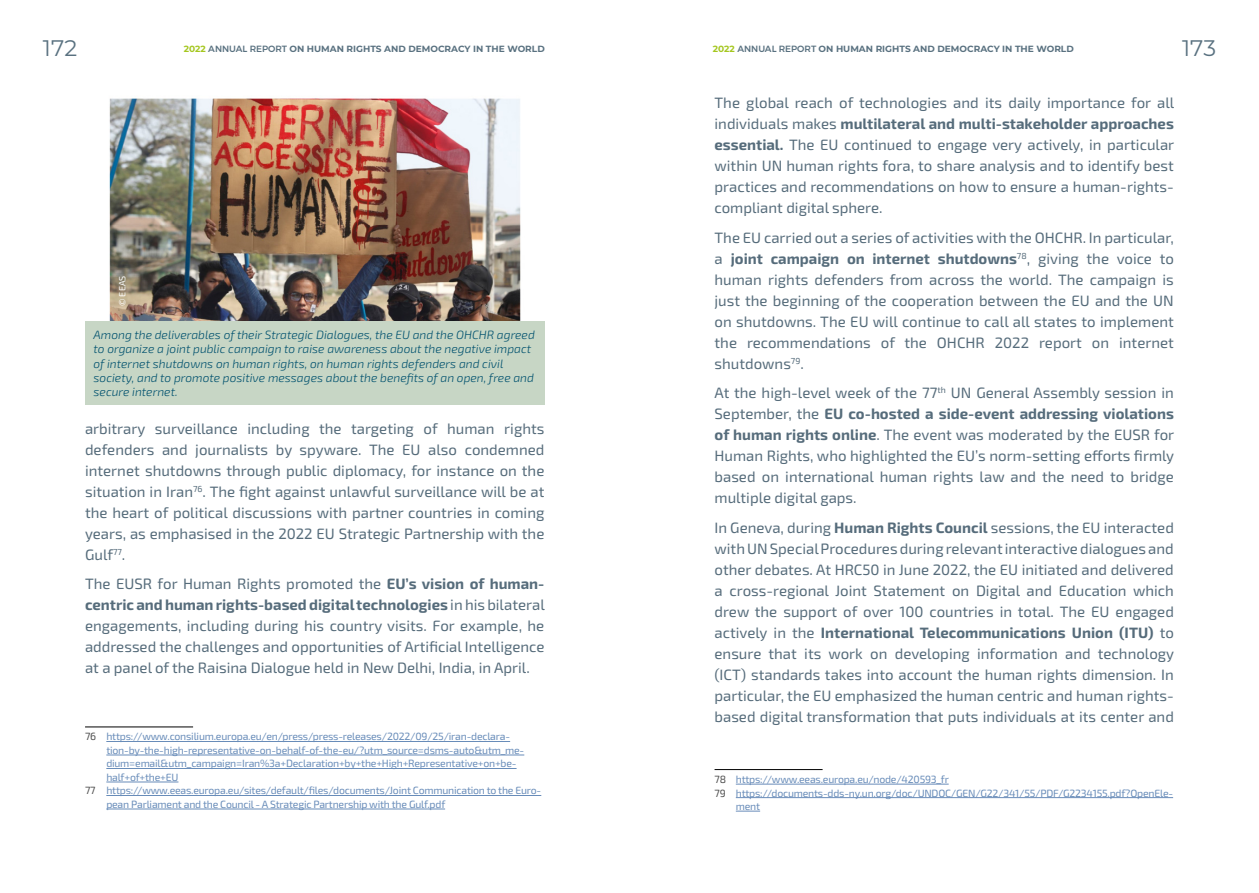
<style>
.page{position:relative;width:1259px;height:893px;background:#fff}
.page>*{position:absolute;margin:0;border:0;box-sizing:border-box;transform-origin:0 0}
.t1{font:22.5px "Montserrat";color:#597180}
.body{font:15px/21px "Exo 2";color:#566c7b;text-align:justify}
.Legende_Photo{font:italic 300 12px/14.4px "Exo 2";color:#00516e}
.foot{font:10.5px/13.5px "Exo 2";letter-spacing:-.02em;color:#688cb9}
.t2{font:700 9px "Montserrat";color:#597180}
.body-2{font:9px "Exo 2";color:#fff}
.s1{color:#a5c720}
.s2{font-weight:500}
.s3{font-weight:700}
.s4{color:#4d4d4d}
</style>
<div class="page">
<hr style="left:85px;top:727px;width:108px;height:1px;background:#000">
<hr style="left:106px;top:741px;width:404px;height:1px;background:#688cb9">
<hr style="left:106px;top:755px;width:418px;height:1px;background:#688cb9">
<hr style="left:106px;top:768px;width:410px;height:1px;background:#688cb9">
<hr style="left:106px;top:782px;width:72px;height:1px;background:#688cb9">
<hr style="left:106px;top:795px;width:435px;height:1px;background:#688cb9">
<hr style="left:106px;top:809px;width:339px;height:1px;background:#688cb9">
<hr style="left:714px;top:769px;width:108px;height:1px;background:#000">
<hr style="left:736px;top:784px;width:212px;height:1px;background:#688cb9">
<hr style="left:736px;top:797px;width:437px;height:1px;background:#688cb9">
<svg style="left:736px;top:811px;width:24px;height:1px"></svg>
<img style="left:85px;top:98px;width:459px;height:224px">
<div style="left:85px;top:322px;width:459px;height:83px;background:#c7d6c5"></div>
<h1 class="t1" style="left:43px;top:32px;width:36px">172</h1>
<h1 class="t1" style="left:1182px;top:32px;width:35px">173</h1>
<p class="t2" style="left:184px;top:42px;width:362px"><span class="s1">2022</span> <span class="s2">ANNUAL REPORT</span> ON HUMAN RIGHTS AND DEMOCRACY IN THE WORLD</p>
<p class="t2" style="left:713px;top:42px;width:362px"><span class="s1">2022</span> <span class="s2">ANNUAL REPORT</span> ON HUMAN RIGHTS AND DEMOCRACY IN THE WORLD</p>
<p class="body-2" style="left:116px;top:306px;width:32px;rotate:-90deg">© EEAS</p>
<p class="Legende_Photo" style="left:94px;top:327px;width:443px">Among the deliverables of their Strategic Dialogues, the EU and the OHCHR agreed to organize a joint public campaign to raise awareness about the negative impact of internet shutdowns on human rights, on human rights defenders and civil society, and to promote positive messages about the benefits of an open, free and secure internet.</p>
<p class="body" style="left:85px;top:417px;width:461px">arbitrary surveillance including the targeting of human rights defenders and journalists by spyware. The EU also condemned internet shutdowns through public diplomacy, for instance on the situation in Iran<sup>76</sup>. The fight against unlawful surveillance will be at the heart of political discussions with partner countries in coming years, as emphasised in the 2022 EU Strategic Partnership with the Gulf<sup>77</sup>.</p>
<p class="body" style="left:85px;top:573px;width:461px">The EUSR for Human Rights promoted the <span class="s3">EU’s vision of human&shy;centric and human rights-based digital technologies</span> in his bilateral engagements, including during his country visits. For example, he addressed the challenges and opportunities of Artificial Intelligence at a panel of the Raisina Dialogue held in New Delhi, India, in April.</p>
<p class="foot" style="left:106px;top:730px;width:419px;text-indent:-21px"><span class="s4">76</span> https://www.consilium.europa.eu/en/press/press-releases/2022/09/25/iran-declara&shy;tion-by-the-high-representative-on-behalf-of-the-eu/?utm_source=dsms-auto&amp;utm_me&shy;dium=email&amp;utm_campaign=Iran%3a+Declaration+by+the+High+Representative+on+be&shy;half+of+the+EU</p>
<p class="foot" style="left:106px;top:784px;width:436px;text-indent:-21px"><span class="s4">77</span> https://www.eeas.europa.eu/sites/default/files/documents/Joint Communication to the Euro&shy;pean Parliament and the Council - A Strategic Partnership with the Gulf.pdf</p>
<p class="body" style="left:714px;top:92px;width:461px">The global reach of technologies and its daily importance for all individuals makes <span class="s3">multilateral and multi-stakeholder approaches essential.</span> The EU continued to engage very actively, in particular within UN human rights fora, to share analysis and to identify best practices and recommendations on how to ensure a human-rights&shy;compliant digital sphere.</p>
<p class="body" style="left:714px;top:226px;width:461px">The EU carried out a series of activities with the OHCHR. In particular, a <span class="s3">joint campaign on internet shutdowns</span><sup>78</sup>, giving the voice to human rights defenders from across the world. The campaign is just the beginning of the cooperation between the EU and the UN on shutdowns. The EU will continue to call all states to implement the recommendations of the OHCHR 2022 report on internet shutdowns<sup>79</sup>.</p>
<p class="body" style="left:714px;top:382px;width:461px">At the high-level week of the 77<sup>th</sup> UN General Assembly session in September, the <span class="s3">EU co-hosted a side-event addressing violations of human rights online</span>. The event was moderated by the EUSR for Human Rights, who highlighted the EU’s norm-setting efforts firmly based on international human rights law and the need to bridge multiple digital gaps.</p>
<p class="body" style="left:714px;top:516px;width:461px">In Geneva, during <span class="s3">Human Rights Council</span> sessions, the EU interacted with UN Special Procedures during relevant interactive dialogues and other debates. At HRC50 in June 2022, the EU initiated and delivered a cross-regional Joint Statement on Digital and Education which drew the support of over 100 countries in total. The EU engaged actively in the <span class="s3">International Telecommunications Union (ITU)</span> to ensure that its work on developing information and technology (ICT) standards takes into account the human rights dimension. In particular, the EU emphasized the human centric and human rights&shy;based digital transformation that puts individuals at its center and</p>
<p class="foot" style="left:714px;top:772px;width:236px"><span class="s4">78</span> https://www.eeas.europa.eu/node/420593_fr</p>
<p class="foot" style="left:736px;top:786px;width:439px;text-indent:-21px"><span class="s4">79</span> https://documents-dds-ny.un.org/doc/UNDOC/GEN/G22/341/55/PDF/G2234155.pdf?OpenEle&shy;ment</p>
</div>
